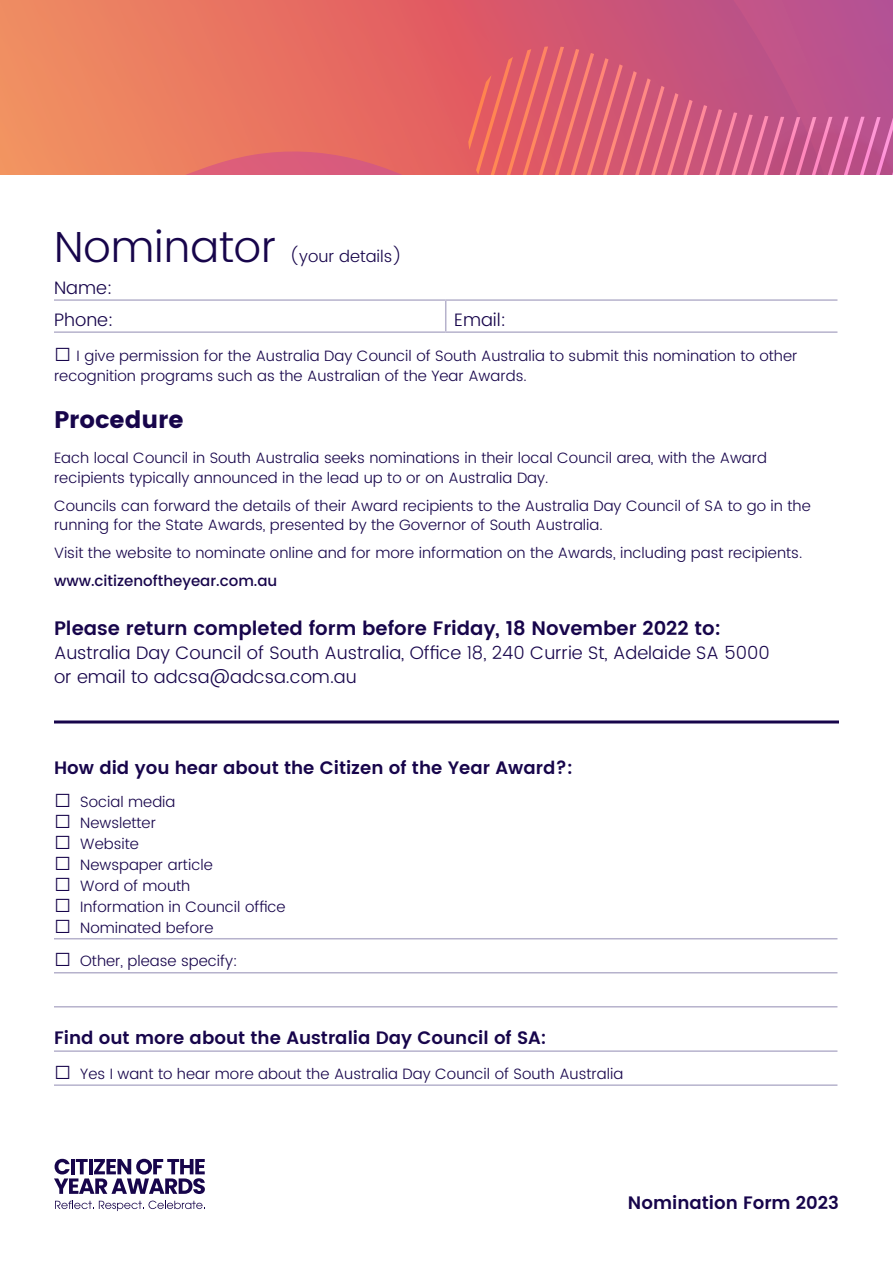
<style>
.page{position:relative;width:893px;height:1263px;background:#fff}
.page>*{position:absolute;margin:0;border:0;box-sizing:border-box;transform-origin:0 0}
.t1{font:300 43.5px "Poppins";color:#17054b}
.t2{font:700 24px "Poppins";color:#17054b}
.t3{font:600 19.5px "Poppins";color:#17054b}
.t4{font:300 18px/24px "Poppins";color:#17054b}
.t5{font:600 18px "Poppins";color:#17054b}
.t6{font:300 16.5px "Poppins";color:#17054b}
.t7{font:300 15px/19.5px "Poppins";color:#17054b}
.t8{font:500 15px "Poppins";color:#17054b}
.s1{font-family:"Arial";font-weight:400;font-size:28.5px}
</style>
<div class="page">
<svg style="left:0;top:0;width:893px;height:174px;background:#e26f67"></svg>
<svg style="left:451px;top:46px;width:442px;height:128px;background:#d15c7a"></svg>
<hr style="left:54px;top:972px;width:783px;height:1px;background:#b6b2cc">
<hr style="left:54px;top:1006px;width:783px;height:1px;background:#b6b2cc">
<hr style="left:54px;top:938px;width:783px;height:1px;background:#b6b2cc">
<hr style="left:54px;top:1050px;width:783px;height:2px;background:#b6b2cc">
<hr style="left:54px;top:1084px;width:783px;height:2px;background:#b6b2cc">
<svg style="left:54px;top:1159px;width:151px;height:35px"></svg>
<svg style="left:55px;top:1200px;width:150px;height:11px"></svg>
<hr style="left:54px;top:299px;width:392px;height:2px;background:#b6b2cc">
<hr style="left:446px;top:299px;width:391px;height:2px;background:#b6b2cc">
<hr style="left:54px;top:331px;width:392px;height:2px;background:#b6b2cc">
<hr style="left:446px;top:331px;width:391px;height:2px;background:#b6b2cc">
<hr style="left:445px;top:301px;width:1px;height:30px;background:#b6b2cc">
<hr style="left:54px;top:720px;width:785px;height:3px;background:#17054b">
<p class="t1" style="left:54px;top:216px;width:224px">Nominator</p>
<p class="t6" style="left:290px;top:244px;width:114px">(your details)</p>
<p class="t4" style="left:54px;top:276px;width:60px">Name:</p>
<p class="t4" style="left:54px;top:308px;width:61px">Phone:</p>
<p class="t4" style="left:454px;top:308px;width:54px">Email:</p>
<p class="t7" style="left:54px;top:347px;width:745px"><span class="s1">□</span> I give permission for the Australia Day Council of South Australia to submit this nomination to other recognition programs such as the Australian of the Year Awards.</p>
<p class="t2" style="left:54px;top:406px;width:131px">Procedure</p>
<p class="t7" style="left:54px;top:449px;width:714px">Each local Council in South Australia seeks nominations in their local Council area, with the Award recipients typically announced in the lead up to or on Australia Day.</p>
<p class="t7" style="left:54px;top:496px;width:758px">Councils can forward the details of their Award recipients to the Australia Day Council of SA to go in the running for the State Awards, presented by the Governor of South Australia.</p>
<p class="t7" style="left:54px;top:544px;width:750px">Visit the website to nominate online and for more information on the Awards, including past recipients.</p>
<p class="t8" style="left:54px;top:570px;width:225px">www.citizenoftheyear.com.au</p>
<p class="t3" style="left:54px;top:614px;width:668px">Please return completed form before Friday, 18 November 2022 to:</p>
<p class="t4" style="left:54px;top:641px;width:717px">Australia Day Council of South Australia, Office 18, 240 Currie St, Adelaide SA 5000 or email to adcsa@adcsa.com.au</p>
<p class="t5" style="left:54px;top:754px;width:520px">How did you hear about the Citizen of the Year Award?:</p>
<p class="t7" style="left:54px;top:792px;width:123px"><span class="s1">□</span> Social media</p>
<p class="t7" style="left:54px;top:813px;width:104px"><span class="s1">□</span> Newsletter</p>
<p class="t7" style="left:54px;top:834px;width:86px"><span class="s1">□</span> Website</p>
<p class="t7" style="left:54px;top:855px;width:160px"><span class="s1">□</span> Newspaper article</p>
<p class="t7" style="left:54px;top:876px;width:138px"><span class="s1">□</span> Word of mouth</p>
<p class="t7" style="left:54px;top:897px;width:233px"><span class="s1">□</span> Information in Council office</p>
<p class="t7" style="left:54px;top:918px;width:161px"><span class="s1">□</span> Nominated before</p>
<p class="t7" style="left:54px;top:952px;width:185px"><span class="s1">□</span> Other, please specify:</p>
<p class="t5" style="left:54px;top:1024px;width:494px">Find out more about the Australia Day Council of SA:</p>
<p class="t7" style="left:54px;top:1064px;width:571px"><span class="s1">□</span> Yes I want to hear more about the Australia Day Council of South Australia</p>
<p class="t5" style="left:628px;top:1189px;width:213px">Nomination Form 2023</p>
</div>
